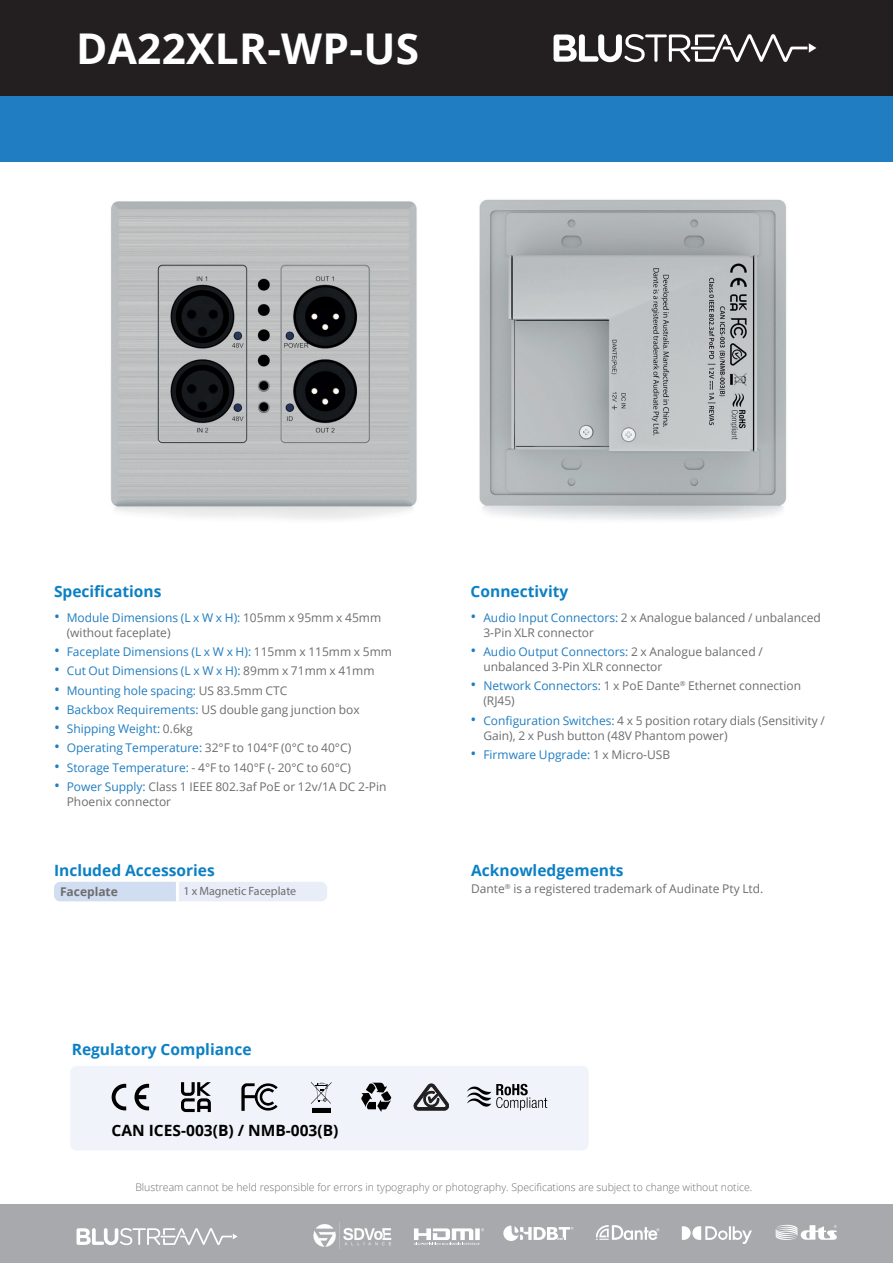
<style>
.page{position:relative;width:893px;height:1263px;background:#fff}
.page>*{position:absolute;margin:0;border:0;box-sizing:border-box;transform-origin:0 0}
.t1{font:700 42.45px "Open Sans";letter-spacing:.005em;color:#fff}
.t2{font:700 15.6px "Open Sans";color:#0c80c4}
.t3{font:700 15.6px "Open Sans";color:#000001}
.t4{font:12px/15px "Open Sans";color:#6c6d70}
.t5{font:12px "Open Sans";color:#207dc1}
.t6{font:12px "Myriad Pro";color:#6c6d70}
.t7{font:700 12px "Open Sans";color:#6c6d70}
.t8{font:300 10.5px "Open Sans";color:#6c6d70}
.s1{font-size:15.6px;color:#207dc1}
.s2{color:#207dc1}
.s3{font-size:15.6px}
.s4{color:#6c6d70}
</style>
<div class="page">
<div style="left:0;top:96px;width:893px;height:66px;background:#207dc1"></div>
<div style="left:0;top:1205px;width:893px;height:58px;background:#a8a9ad"></div>
<svg style="left:77px;top:1228px;width:160px;height:18px"></svg>
<svg style="left:503px;top:1225px;width:70px;height:16px"></svg>
<svg style="left:414px;top:1228px;width:70px;height:17px"></svg>
<svg style="left:596px;top:1225px;width:63px;height:15px"></svg>
<svg style="left:682px;top:1226px;width:70px;height:18px"></svg>
<svg style="left:776px;top:1225px;width:61px;height:15px"></svg>
<div style="left:0;top:0;width:893px;height:102px;background:#231f20"></div>
<div style="left:0;top:96px;width:893px;height:31px;background:#207dc1"></div>
<svg style="left:554px;top:34px;width:262px;height:29px"></svg>
<svg style="left:54px;top:882px;width:273px;height:20px;background:#dfe6f4"></svg>
<div style="left:70px;top:1066px;width:519px;height:84px;background:#f0f3f9;border-radius:6px"></div>
<img style="left:313px;top:1222px;width:78px;height:27px">
<img style="left:241px;top:1083px;width:37px;height:28px">
<svg style="left:361px;top:1083px;width:30px;height:28px"></svg>
<svg style="left:467px;top:1084px;width:80px;height:26px"></svg>
<svg style="left:112px;top:1084px;width:14px;height:26px"></svg>
<svg style="left:134px;top:1084px;width:15px;height:26px"></svg>
<svg style="left:181px;top:1082px;width:30px;height:30px"></svg>
<svg style="left:311px;top:1082px;width:21px;height:30px"></svg>
<svg style="left:414px;top:1084px;width:35px;height:26px"></svg>
<img style="left:110px;top:201px;width:307px;height:319px">
<img style="left:479px;top:199px;width:308px;height:321px">
<h1 class="t1" style="left:76px;top:19px;width:345px">DA22XLR-WP-US</h1>
<h2 class="t2" style="left:54px;top:581px;width:109px">Specifications</h2>
<p class="t4" style="left:67px;top:610px;width:316px;text-indent:-13px"><span class="s1">•</span> <span class="s2">Module Dimensions (L x W x H):</span> 105mm x 95mm x 45mm (without faceplate)</p>
<p class="t5" style="left:54px;top:643px;width:340px"><span class="s3">•</span> Faceplate Dimensions (L x W x H): <span class="s4">115mm x 115mm x 5mm</span></p>
<p class="t5" style="left:54px;top:663px;width:322px"><span class="s3">•</span> Cut Out Dimensions (L x W x H): <span class="s4">89mm x 71mm x 41mm</span></p>
<p class="t5" style="left:54px;top:682px;width:235px"><span class="s3">•</span> Mounting hole spacing: <span class="s4">US 83.5mm CTC</span></p>
<p class="t4" style="left:54px;top:702px;width:307px"><span class="s1">•</span> <span class="s2">Backbox Requirements:</span> US double gang junction box</p>
<p class="t5" style="left:54px;top:721px;width:140px"><span class="s3">•</span> Shipping Weight: <span class="s4">0.6kg</span></p>
<p class="t4" style="left:54px;top:740px;width:299px"><span class="s1">•</span> <span class="s2">Operating Temperature:</span> 32°F to 104°F (0°C to 40°C)</p>
<p class="t4" style="left:54px;top:759px;width:298px"><span class="s1">•</span> <span class="s2">Storage Temperature:</span> - 4°F to 140°F (- 20°C to 60°C)</p>
<p class="t4" style="left:67px;top:779px;width:321px;text-indent:-13px"><span class="s1">•</span> <span class="s2">Power Supply:</span> Class 1 IEEE 802.3af PoE or 12v/1A DC 2-Pin<br>Phoenix connector</p>
<h2 class="t2" style="left:54px;top:859px;width:162px">Included Accessories</h2>
<p class="t7" style="left:60px;top:883px;width:59px">Faceplate</p>
<p class="t6" style="left:183px;top:884px;width:114px">1 x Magnetic Faceplate</p>
<h2 class="t2" style="left:72px;top:1038px;width:181px">Regulatory Compliance</h2>
<h2 class="t3" style="left:112px;top:1119px;width:228px">CAN ICES-003(B) / NMB-003(B)</h2>
<h2 class="t2" style="left:471px;top:581px;width:99px">Connectivity</h2>
<p class="t4" style="left:483px;top:610px;width:339px;text-indent:-13px"><span class="s1">•</span> <span class="s2">Audio Input Connectors:</span> 2 x Analogue balanced / unbalanced<br>3-Pin XLR connector</p>
<p class="t4" style="left:483px;top:644px;width:281px;text-indent:-13px"><span class="s1">•</span> <span class="s2">Audio Output Connectors:</span> 2 x Analogue balanced / unbalanced 3-Pin XLR connector</p>
<p class="t4" style="left:483px;top:678px;width:319px;text-indent:-13px"><span class="s1">•</span> <span class="s2">Network Connectors:</span> 1 x PoE Dante<sup>®</sup> Ethernet connection (RJ45)</p>
<p class="t4" style="left:483px;top:712px;width:343px;text-indent:-13px"><span class="s1">•</span> <span class="s2">Configuration Switches:</span> 4 x 5 position rotary dials (Sensitivity /<br>Gain), 2 x Push button (48V Phantom power)</p>
<p class="t5" style="left:471px;top:746px;width:201px"><span class="s3">•</span> Firmware Upgrade: <span class="s4">1 x Micro-USB</span></p>
<h2 class="t2" style="left:471px;top:859px;width:154px">Acknowledgements</h2>
<p class="t4" style="left:471px;top:881px;width:294px">Dante<sup>®</sup> is a registered trademark of Audinate Pty Ltd.</p>
<p class="t8" style="left:135px;top:1179px;width:619px">Blustream cannot be held responsible for errors in typography or photography. Specifications are subject to change without notice.</p>
</div>
